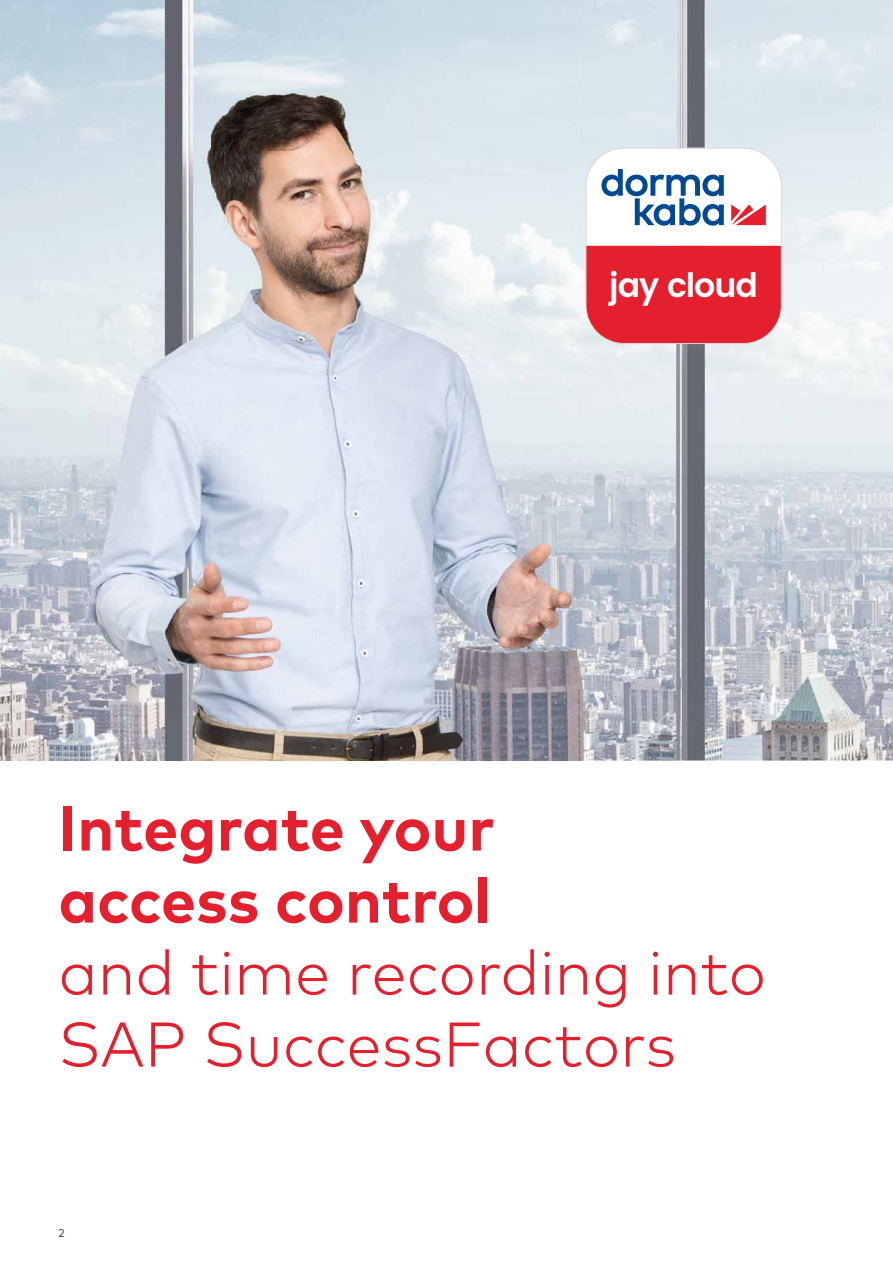
<style>
.page{position:relative;width:893px;height:1263px;background:#fff}
.page>*{position:absolute;margin:0;border:0;box-sizing:border-box;transform-origin:0 0}
.t1{font:300 63px/72px "Mark Pro";color:#e5202e}
.t2{font:700 63px/72px "Mark Pro";letter-spacing:-.005em;color:#e5202e}
.t3{font:600 33.6px "Poppins";letter-spacing:-.035em;color:#fff}
.t4{font:300 11.25px "Mark Pro";color:#000}
</style>
<div class="page">
<img style="left:583px;top:0;width:310px;height:760px">
<img style="left:0;top:0;width:583px;height:760px">
<svg style="left:585px;top:147px;width:197px;height:197px"></svg>
<p class="t3" style="left:609px;top:260px;width:150px">jay cloud</p>
<p class="t2" style="left:58px;top:787px;width:438px">Integrate your access control</p>
<p class="t1" style="left:58px;top:931px;width:709px">and time recording into<br>SAP SuccessFactors</p>
<p class="t4" style="left:58px;top:1224px;width:8px">2</p>
</div>
